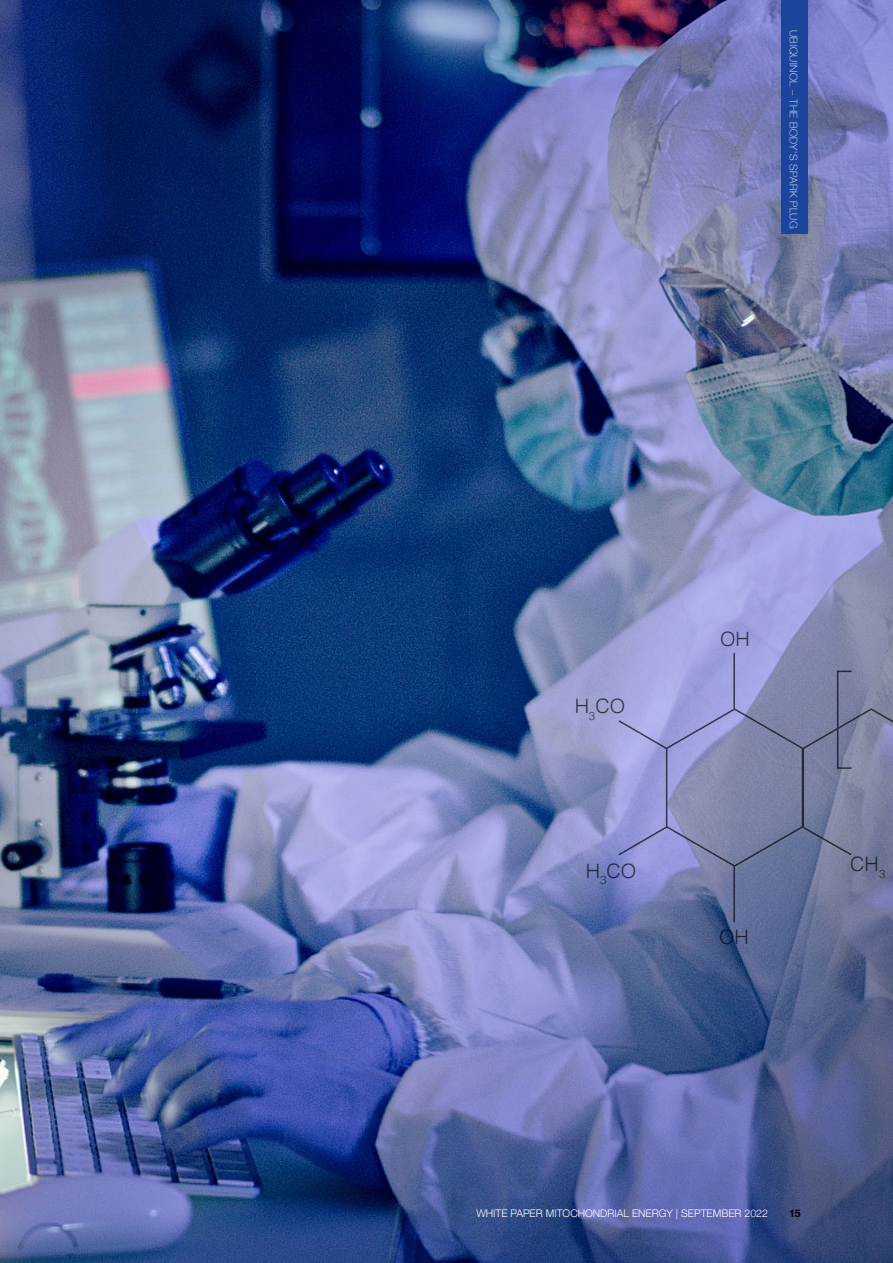
<style>
.page{position:relative;width:893px;height:1263px;background:#fff}
.page>*{position:absolute;margin:0;border:0;box-sizing:border-box;transform-origin:0 0}
.t1{font:300 19.8px "Helvetica";color:#000}
.t2{font:300 10.5px "Helvetica Neue";color:#fff}
.t3{font:100 10.5px "Helvetica Neue";letter-spacing:.05em;color:#fff}
.t4{font:700 10.5px "Helvetica Neue";color:#000}
</style>
<div class="page">
<img style="left:0;top:0;width:893px;height:1263px">
<svg style="left:617px;top:651px;width:276px;height:273px;background:#8188b3"></svg>
<div style="left:781px;top:0;width:27px;height:233px;background:#1b449c"></div>
<p class="t3" style="left:801px;top:30px;width:200px;rotate:90deg">UBIQUINOL – THE BODY'S SPARK PLUG</p>
<h1 class="t1" style="left:575px;top:689px;width:52px">H<sub>3</sub>CO</h1>
<h1 class="t1" style="left:586px;top:854px;width:52px">H<sub>3</sub>CO</h1>
<h1 class="t1" style="left:720px;top:622px;width:31px">OH</h1>
<h1 class="t1" style="left:719px;top:920px;width:31px">OH</h1>
<h1 class="t1" style="left:850px;top:847px;width:37px">CH<sub>3</sub></h1>
<p class="t2" style="left:476px;top:1205px;width:293px">WHITE PAPER MITOCHONDRIAL ENERGY | SEPTEMBER 2022</p>
<p class="t4" style="left:789px;top:1205px;width:13px">15</p>
</div>
